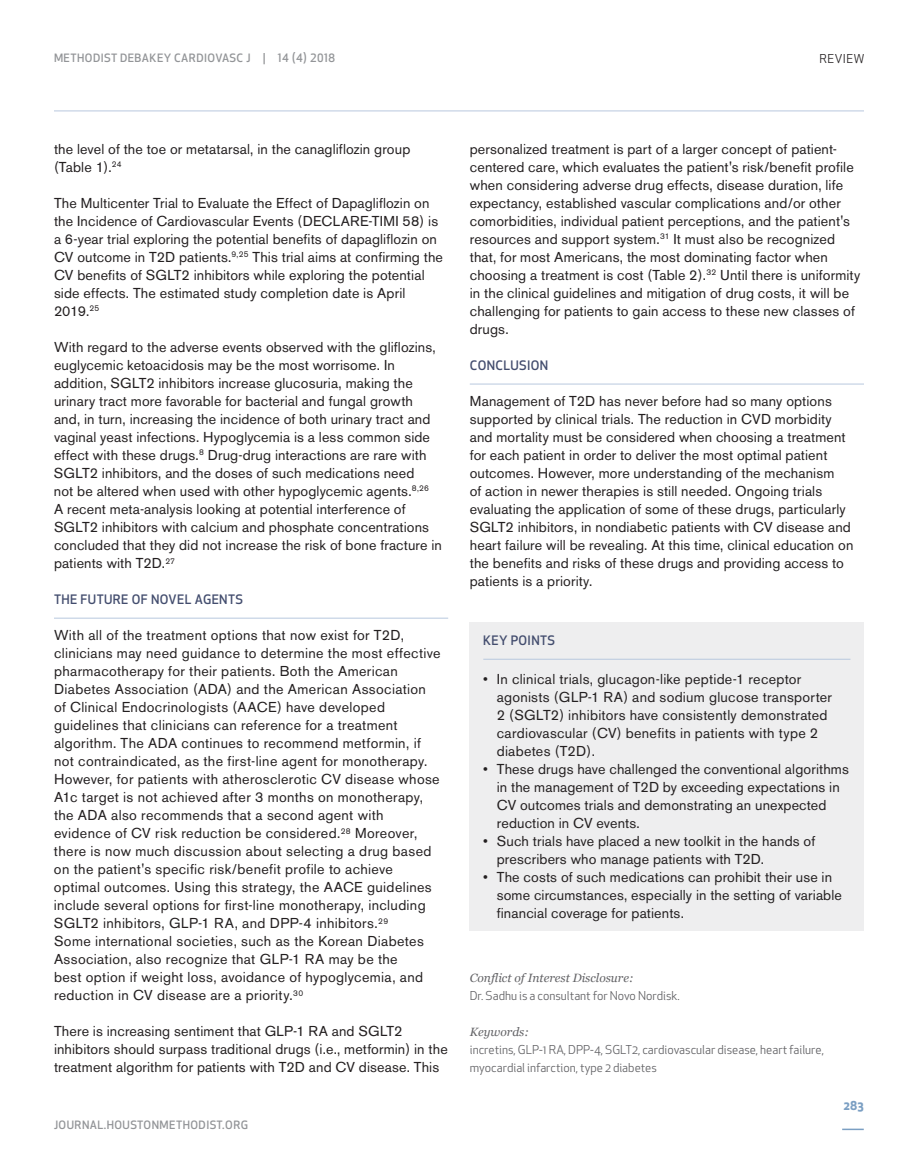
<style>
.page{position:relative;width:918px;height:1175px;background:#fff}
.page>*{position:absolute;margin:0;border:0;box-sizing:border-box;transform-origin:0 0}
.t1{font:14.25px/18px "Akzidenz Grotesk BE";letter-spacing:.01em;color:#231f20}
.t2{font:500 12.75px "Apex New";letter-spacing:.03em;color:#434d6e}
.t3{font:12px/18px "Apex New";color:#636366}
.t4{font:italic 12px "Georgia";color:#636366}
.t5{font:12px "Apex New";letter-spacing:.04em;color:#231f20}
.t6{font:700 12px "Apex New";color:#7b9fc3}
.t7{font:500 11.25px "Apex New";letter-spacing:.04em;color:#939598}
</style>
<div class="page">
<hr style="left:842px;top:1128px;width:22px;height:2px;background:#7b9fc3">
<hr style="left:54px;top:110px;width:810px;height:1px;background:#b8c8de">
<hr style="left:54px;top:618px;width:394px;height:1px;background:#b8c8de">
<hr style="left:470px;top:384px;width:394px;height:1px;background:#b8c8de">
<div style="left:470px;top:622px;width:394px;height:309px;background:#eeeeef"></div>
<hr style="left:483px;top:659px;width:368px;height:1px;background:#b8c8de">
<p class="t7" style="left:54px;top:51px;width:282px">METHODIST DEBAKEY CARDIOVASC J | 14 (4) 2018</p>
<p class="t5" style="left:819px;top:51px;width:46px">REVIEW</p>
<p class="t1" style="left:54px;top:140px;width:358px">the level of the toe or metatarsal, in the canagliflozin group (Table 1).<sup>24</sup></p>
<p class="t1" style="left:54px;top:194px;width:391px">The Multicenter Trial to Evaluate the Effect of Dapagliflozin on the Incidence of Cardiovascular Events (DECLARE-TIMI 58) is a 6-year trial exploring the potential benefits of dapagliflozin on CV outcome in T2D patients.<sup>9,25</sup> This trial aims at confirming the CV benefits of SGLT2 inhibitors while exploring the potential side effects. The estimated study completion date is April 2019.<sup>25</sup></p>
<p class="t1" style="left:54px;top:338px;width:389px">With regard to the adverse events observed with the gliflozins, euglycemic ketoacidosis may be the most worrisome. In addition, SGLT2 inhibitors increase glucosuria, making the urinary tract more favorable for bacterial and fungal growth and, in turn, increasing the incidence of both urinary tract and vaginal yeast infections. Hypoglycemia is a less common side effect with these drugs.<sup>8</sup> Drug-drug interactions are rare with SGLT2 inhibitors, and the doses of such medications need<br>not be altered when used with other hypoglycemic agents.<sup>8,26<br></sup>A recent meta-analysis looking at potential interference of SGLT2 inhibitors with calcium and phosphate concentrations concluded that they did not increase the risk of bone fracture in patients with T2D.<sup>27</sup></p>
<p class="t2" style="left:54px;top:591px;width:191px">THE FUTURE OF NOVEL AGENTS</p>
<p class="t1" style="left:54px;top:626px;width:388px">With all of the treatment options that now exist for T2D, clinicians may need guidance to determine the most effective pharmacotherapy for their patients. Both the American Diabetes Association (ADA) and the American Association of Clinical Endocrinologists (AACE) have developed guidelines that clinicians can reference for a treatment algorithm. The ADA continues to recommend metformin, if not contraindicated, as the first-line agent for monotherapy.<br>However, for patients with atherosclerotic CV disease whose A1c target is not achieved after 3 months on monotherapy, the ADA also recommends that a second agent with evidence of CV risk reduction be considered.<sup>28</sup> Moreover, there is now much discussion about selecting a drug based on the patient's specific risk/benefit profile to achieve optimal outcomes. Using this strategy, the AACE guidelines include several options for first-line monotherapy, including SGLT2 inhibitors, GLP-1 RA, and DPP-4 inhibitors.<sup>29<br></sup>Some international societies, such as the Korean Diabetes Association, also recognize that GLP-1 RA may be the<br>best option if weight loss, avoidance of hypoglycemia, and reduction in CV disease are a priority.<sup>30</sup></p>
<p class="t1" style="left:54px;top:1022px;width:395px">There is increasing sentiment that GLP-1 RA and SGLT2 inhibitors should surpass traditional drugs (i.e., metformin) in the treatment algorithm for patients with T2D and CV disease. This</p>
<p class="t7" style="left:54px;top:1117px;width:196px">JOURNAL.HOUSTONMETHODIST.ORG</p>
<p class="t1" style="left:470px;top:140px;width:392px">personalized treatment is part of a larger concept of patient&shy;centered care, which evaluates the patient's risk/benefit profile when considering adverse drug effects, disease duration, life expectancy, established vascular complications and/or other comorbidities, individual patient perceptions, and the patient's resources and support system.<sup>31</sup> It must also be recognized that, for most Americans, the most dominating factor when choosing a treatment is cost (Table 2).<sup>32</sup> Until there is uniformity in the clinical guidelines and mitigation of drug costs, it will be challenging for patients to gain access to these new classes of drugs.</p>
<p class="t2" style="left:470px;top:357px;width:80px">CONCLUSION</p>
<p class="t1" style="left:470px;top:392px;width:385px">Management of T2D has never before had so many options supported by clinical trials. The reduction in CVD morbidity and mortality must be considered when choosing a treatment for each patient in order to deliver the most optimal patient outcomes. However, more understanding of the mechanism<br>of action in newer therapies is still needed. Ongoing trials evaluating the application of some of these drugs, particularly SGLT2 inhibitors, in nondiabetic patients with CV disease and heart failure will be revealing. At this time, clinical education on the benefits and risks of these drugs and providing access to patients is a priority.</p>
<p class="t2" style="left:483px;top:632px;width:73px">KEY POINTS</p>
<p class="t1" style="left:497px;top:669px;width:337px;text-indent:-13px">• In clinical trials, glucagon-like peptide-1 receptor agonists (GLP-1 RA) and sodium glucose transporter 2 (SGLT2) inhibitors have consistently demonstrated cardiovascular (CV) benefits in patients with type 2 diabetes (T2D).</p>
<p class="t1" style="left:497px;top:759px;width:354px;text-indent:-13px">• These drugs have challenged the conventional algorithms in the management of T2D by exceeding expectations in CV outcomes trials and demonstrating an unexpected reduction in CV events.</p>
<p class="t1" style="left:497px;top:831px;width:320px;text-indent:-13px">• Such trials have placed a new toolkit in the hands of prescribers who manage patients with T2D.</p>
<p class="t1" style="left:497px;top:867px;width:347px;text-indent:-13px">• The costs of such medications can prohibit their use in some circumstances, especially in the setting of variable financial coverage for patients.</p>
<p class="t4" style="left:470px;top:970px;width:165px">Conflict of Interest Disclosure:</p>
<p class="t3" style="left:470px;top:987px;width:212px">Dr. Sadhu is a consultant for Novo Nordisk.</p>
<p class="t4" style="left:470px;top:1024px;width:61px">Keywords:</p>
<p class="t3" style="left:470px;top:1041px;width:356px">incretins, GLP-1 RA, DPP-4, SGLT2, cardiovascular disease, heart failure, myocardial infarction, type 2 diabetes</p>
<p class="t6" style="left:844px;top:1097px;width:22px">283</p>
</div>
